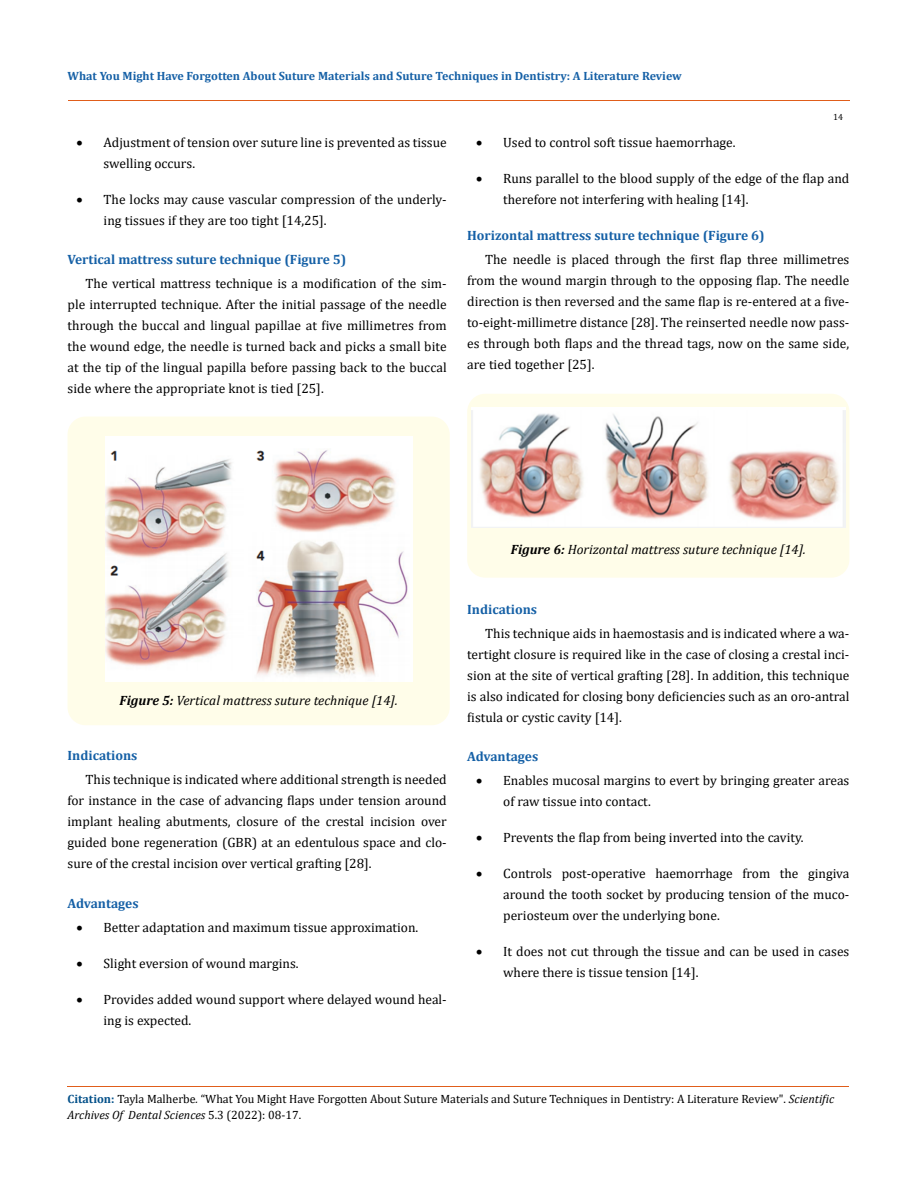
<style>
.page{position:relative;width:917px;height:1188px;background:#fff}
.page>*{position:absolute;margin:0;border:0;box-sizing:border-box;transform-origin:0 0}
.t1{font:13.5px/21px "Cambria";color:#000}
.t2{font:700 13.5px "Cambria";color:#1560a6}
.t3{font:italic 13.5px "Cambria";color:#000}
.t4{font:12px/16.5px "Cambria";color:#000}
.t5{font:700 12px "Cambria";color:#1560a6}
.t6{font:9px "Cambria";color:#000}
.s1{font-weight:700}
.s2{font-weight:700;color:#035089}
.s3{font-style:italic}
</style>
<div class="page">
<hr style="left:68px;top:101px;width:781px;height:1px;background:#e05d1a">
<div style="left:68px;top:417px;width:382px;height:308px;background:#fffde9;border-radius:18px"></div>
<img style="left:105px;top:436px;width:307px;height:246px">
<div style="left:467px;top:394px;width:382px;height:184px;background:#fffde9;border-radius:18px"></div>
<img style="left:471px;top:408px;width:374px;height:119px">
<hr style="left:67px;top:1087px;width:782px;height:1px;background:#e05d1a">
<p class="t5" style="left:68px;top:68px;width:616px">What You Might Have Forgotten About Suture Materials and Suture Techniques in Dentistry: A Literature Review</p>
<p class="t6" style="left:833px;top:112px;width:11px">14</p>
<p class="t1" style="left:104px;top:131px;width:345px;text-indent:-27px">• Adjustment of tension over suture line is prevented as tissue swelling occurs.</p>
<p class="t1" style="left:104px;top:188px;width:345px;text-indent:-27px">• The locks may cause vascular compression of the underly&shy;ing tissues if they are too tight [14,25].</p>
<p class="t2" style="left:67px;top:250px;width:280px">Vertical mattress suture technique (Figure 5)</p>
<p class="t1" style="left:67px;top:273px;width:381px;text-align:justify;text-indent:18px">The vertical mattress technique is a modification of the sim&shy;ple interrupted technique. After the initial passage of the needle through the buccal and lingual papillae at five millimetres from the wound edge, the needle is turned back and picks a small bite at the tip of the lingual papilla before passing back to the buccal side where the appropriate knot is tied [25].</p>
<p class="t1" style="left:476px;top:131px;width:261px">• Used to control soft tissue haemorrhage.</p>
<p class="t1" style="left:503px;top:167px;width:348px;text-indent:-27px">• Runs parallel to the blood supply of the edge of the flap and therefore not interfering with healing [14].</p>
<p class="t2" style="left:467px;top:225px;width:299px">Horizontal mattress suture technique (Figure 6)</p>
<p class="t1" style="left:467px;top:248px;width:384px;text-align:justify;text-indent:18px">The needle is placed through the first flap three millimetres from the wound margin through to the opposing flap. The needle direction is then reversed and the same flap is re-entered at a five&shy;to-eight-millimetre distance [28]. The reinserted needle now pass&shy;es through both flaps and the thread tags, now on the same side, are tied together [25].</p>
<p class="t3" style="left:120px;top:691px;width:280px"><span class="s1">Figure 5:</span> Vertical mattress suture technique [14].</p>
<p class="t2" style="left:68px;top:746px;width:71px">Indications</p>
<p class="t1" style="left:68px;top:769px;width:381px;text-align:justify;text-indent:18px">This technique is indicated where additional strength is needed for instance in the case of advancing flaps under tension around implant healing abutments, closure of the crestal incision over guided bone regeneration (GBR) at an edentulous space and clo&shy;sure of the crestal incision over vertical grafting [28].</p>
<p class="t2" style="left:68px;top:894px;width:73px">Advantages</p>
<p class="t1" style="left:77px;top:917px;width:343px">• Better adaptation and maximum tissue approximation.</p>
<p class="t1" style="left:77px;top:953px;width:224px">• Slight eversion of wound margins.</p>
<p class="t1" style="left:104px;top:989px;width:345px;text-indent:-27px">• Provides added wound support where delayed wound heal&shy;ing is expected.</p>
<p class="t3" style="left:510px;top:540px;width:297px"><span class="s1">Figure 6:</span> Horizontal mattress suture technique [14].</p>
<p class="t2" style="left:467px;top:599px;width:71px">Indications</p>
<p class="t1" style="left:467px;top:622px;width:384px;text-align:justify;text-indent:18px">This technique aids in haemostasis and is indicated where a wa&shy;tertight closure is required like in the case of closing a crestal inci&shy;sion at the site of vertical grafting [28]. In addition, this technique is also indicated for closing bony deficiencies such as an oro-antral fistula or cystic cavity [14].</p>
<p class="t2" style="left:467px;top:747px;width:73px">Advantages</p>
<p class="t1" style="left:503px;top:770px;width:348px;text-indent:-27px">• Enables mucosal margins to evert by bringing greater areas of raw tissue into contact.</p>
<p class="t1" style="left:476px;top:827px;width:329px">• Prevents the flap from being inverted into the cavity.</p>
<p class="t1" style="left:503px;top:863px;width:348px;text-align:justify;text-indent:-27px">• Controls post-operative haemorrhage from the gingiva around the tooth socket by producing tension of the muco&shy;periosteum over the underlying bone.</p>
<p class="t1" style="left:503px;top:941px;width:347px;text-indent:-27px">• It does not cut through the tissue and can be used in cases where there is tissue tension [14].</p>
<p class="t4" style="left:67px;top:1090px;width:768px"><span class="s2">Citation:</span> Tayla Malherbe<span class="s3">.</span> “What You Might Have Forgotten About Suture Materials and Suture Techniques in Dentistry: A Literature Review". <span class="s3">Scientific<br>Archives Of Dental Sciences</span> 5.3 (2022): 08-17.</p>
</div>
